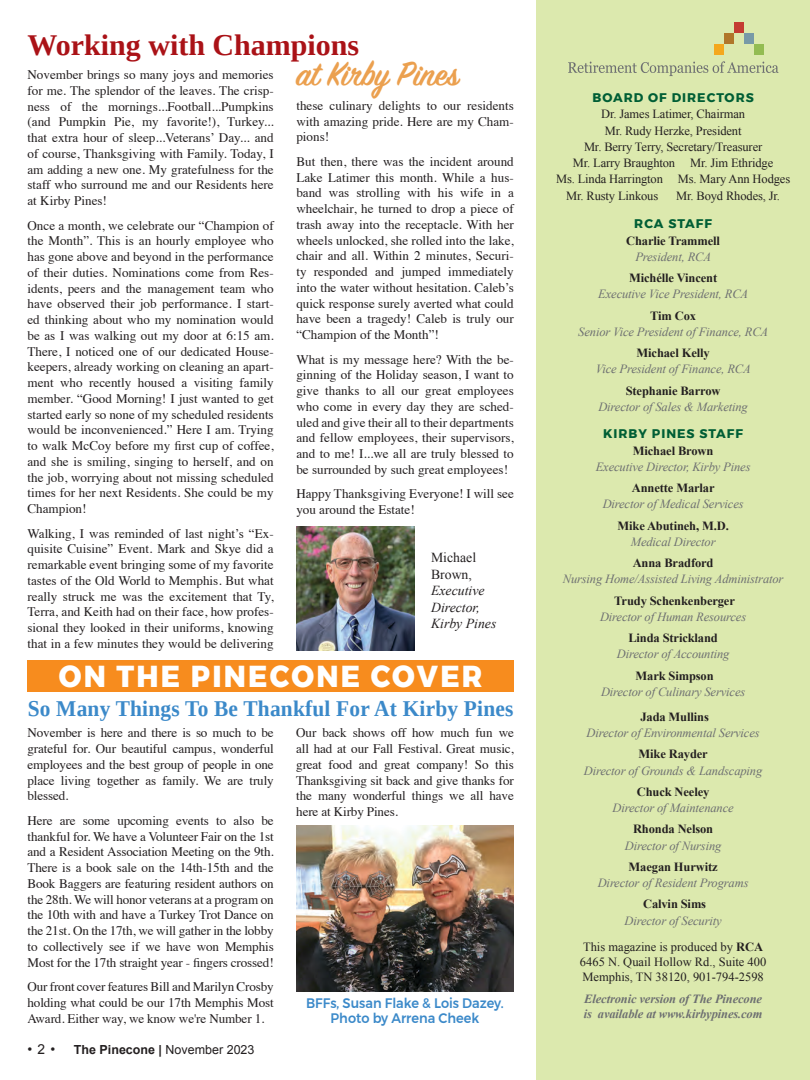
<style>
.page{position:relative;width:810px;height:1080px;background:#fff}
.page>*{position:absolute;margin:0;border:0;box-sizing:border-box;transform-origin:0 0}
.t1{font:600 37.5px "Sign Painter House Script";color:#eba04f}
.t2{font:800 30.25px "Montserrat";letter-spacing:.08em;color:#fff;scale:.94 1}
.t3{font:700 30px "Liberation Serif";color:#aa1217}
.t4{font:700 22.5px "Liberation Serif";letter-spacing:.01em;color:#3b89c9;scale:.95 1}
.t5{font:500 13.75px "Montserrat";color:#3b89c9;scale:.94 1}
.t6{font:italic 13.75px "Times New Roman";color:#231f20}
.t7{font:13.75px "Times New Roman";color:#231f20}
.t8{font:13.75px "Arial";color:#231f20}
.t9{font:13.12px/15.8px "Times";color:#231f20;text-align:justify}
.t10{font:italic 12.5px/16.2px "Times New Roman";letter-spacing:-.01em;color:#6d6f71;text-align:center}
.t11{font:12.5px "Times New Roman";letter-spacing:-.01em;color:#231f20}
.t12{font:italic 700 12.5px "Times New Roman";letter-spacing:-.01em;color:#6d6f71}
.t13{font:700 12.5px/16.2px "Times New Roman";letter-spacing:-.01em;color:#231f20;text-align:center}
.t14{font:700 12.5px "Montserrat";letter-spacing:.08em;color:#005e35}
.t15{font:12.5px "Arial";color:#231f20}
.s1{font-weight:700}
.s2{font-weight:700;font-style:italic}
.s3{font-weight:400;font-style:italic;color:#6d6f71}
.s4{font-weight:700;font-style:normal;color:#231f20}
</style>
<div class="page">
<div style="left:536px;top:0;width:274px;height:1080px;background:#dce9ae"></div>
<div style="left:28px;top:660px;width:486px;height:32px;background:#f78c1e"></div>
<img style="left:296px;top:526px;width:118px;height:124px">
<svg style="left:568px;top:61px;width:211px;height:15px"></svg>
<div style="left:714px;top:44px;width:10px;height:11px;background:#f4a81d"></div>
<div style="left:754px;top:44px;width:10px;height:11px;background:#93bc52"></div>
<div style="left:724px;top:33px;width:10px;height:11px;background:#b0762a"></div>
<div style="left:744px;top:33px;width:10px;height:11px;background:#789aa7"></div>
<div style="left:734px;top:23px;width:10px;height:10px;background:#c43c32"></div>
<img style="left:296px;top:825px;width:218px;height:166px">
<p class="t3" style="left:28px;top:25px;width:333px">Working with Champions</p>
<p class="t1" style="left:296px;top:51px;width:164px">at Kirby Pines</p>
<p class="t9" style="left:28px;top:66px;width:248px">November brings so many joys and memories for me. The splendor of the leaves. The crisp&shy;ness of the mornings...Football...Pumpkins (and Pumpkin Pie, my favorite!), Turkey... that extra hour of sleep...Veterans’ Day... and of course, Thanksgiving with Family. Today, I am adding a new one. My gratefulness for the staff who surround me and our Residents here at Kirby Pines!</p>
<p class="t9" style="left:28px;top:216px;width:248px">Once a month, we celebrate our “Champion of the Month”. This is an hourly employee who has gone above and beyond in the performance of their duties. Nominations come from Res&shy;idents, peers and the management team who have observed their job performance. I start&shy;ed thinking about who my nomination would be as I was walking out my door at 6:15 am.<br>There, I noticed one of our dedicated House&shy;keepers, already working on cleaning an apart&shy;ment who recently housed a visiting family member. “Good Morning! I just wanted to get started early so none of my scheduled residents would be inconvenienced.” Here I am. Trying to walk McCoy before my first cup of coffee, and she is smiling, singing to herself, and on the job, worrying about not missing scheduled times for her next Residents. She could be my Champion!</p>
<p class="t9" style="left:28px;top:524px;width:248px">Walking, I was reminded of last night’s “Ex&shy;quisite Cuisine” Event. Mark and Skye did a remarkable event bringing some of my favorite tastes of the Old World to Memphis. But what really struck me was the excitement that Ty, Terra, and Keith had on their face, how profes&shy;sional they looked in their uniforms, knowing that in a few minutes they would be delivering</p>
<p class="t9" style="left:296px;top:96px;width:219px">these culinary delights to our residents with amazing pride. Here are my Cham&shy;pions!</p>
<p class="t9" style="left:296px;top:152px;width:219px">But then, there was the incident around Lake Latimer this month. While a hus&shy;band was strolling with his wife in a wheelchair, he turned to drop a piece of trash away into the receptacle. With her wheels unlocked, she rolled into the lake, chair and all. Within 2 minutes, Securi&shy;ty responded and jumped immediately into the water without hesitation. Caleb’s quick response surely averted what could have been a tragedy! Caleb is truly our “Champion of the Month”!</p>
<p class="t9" style="left:296px;top:350px;width:219px">What is my message here? With the be&shy;ginning of the Holiday season, I want to give thanks to all our great employees who come in every day they are sched&shy;uled and give their all to their departments and fellow employees, their supervisors, and to me! I...we all are truly blessed to be surrounded by such great employees!</p>
<p class="t9" style="left:296px;top:485px;width:219px">Happy Thanksgiving Everyone! I will see you around the Estate!</p>
<p class="t7" style="left:431px;top:548px;width:47px">Michael</p>
<p class="t7" style="left:431px;top:565px;width:42px">Brown,</p>
<p class="t6" style="left:431px;top:581px;width:55px">Executive</p>
<p class="t6" style="left:431px;top:598px;width:50px">Director,</p>
<p class="t6" style="left:431px;top:614px;width:67px">Kirby Pines</p>
<p class="t2" style="left:59px;top:652px;width:452px">ON THE PINECONE COVER</p>
<p class="t4" style="left:28px;top:693px;width:513px">So Many Things To Be Thankful For At Kirby Pines</p>
<p class="t9" style="left:28px;top:724px;width:248px">November is here and there is so much to be grateful for. Our beautiful campus, wonderful employees and the best group of people in one place living together as family. We are truly blessed.</p>
<p class="t9" style="left:28px;top:811px;width:248px">Here are some upcoming events to also be thankful for. We have a Volunteer Fair on the 1st and a Resident Association Meeting on the 9th.<br>There is a book sale on the 14th-15th and the Book Baggers are featuring resident authors on the 28th. We will honor veterans at a program on the 10th with and have a Turkey Trot Dance on the 21st. On the 17th, we will gather in the lobby to collectively see if we have won Memphis Most for the 17th straight year - fingers crossed!</p>
<p class="t9" style="left:28px;top:978px;width:248px">Our front cover features Bill and Marilyn Crosby</p>
<p class="t9" style="left:28px;top:993px;width:248px">holding what could be our 17th Memphis Most<br>Award. Either way, we know we're Number 1.</p>
<p class="t8" style="left:28px;top:1040px;width:29px">• 2 •</p>
<p class="t15" style="left:74px;top:1041px;width:182px"><span class="s1">The Pinecone</span> <span class="s2">|</span> November 2023</p>
<p class="t9" style="left:296px;top:724px;width:219px">Our back shows off how much fun we all had at our Fall Festival. Great music, great food and great company! So this Thanksgiving sit back and give thanks for the many wonderful things we all have here at Kirby Pines.</p>
<p class="t5" style="left:306px;top:992px;width:212px">BFFs, Susan Flake &amp; Lois Dazey.</p>
<p class="t5" style="left:331px;top:1007px;width:160px">Photo by Arrena Cheek</p>
<p class="t14" style="left:592px;top:88px;width:163px">BOARD OF DIRECTORS</p>
<p class="t11" style="left:601px;top:106px;width:145px">Dr. James Latimer, Chairman</p>
<p class="t11" style="left:605px;top:122px;width:138px">Mr. Rudy Herzke, President</p>
<p class="t11" style="left:584px;top:138px;width:180px">Mr. Berry Terry, Secretary/Treasurer</p>
<p class="t11" style="left:573px;top:155px;width:202px">Mr. Larry Braughton Mr. Jim Ethridge</p>
<p class="t11" style="left:556px;top:171px;width:236px">Ms. Linda Harrington Ms. Mary Ann Hodges</p>
<p class="t11" style="left:566px;top:187px;width:94px">Mr. Rusty Linkous</p>
<p class="t11" style="left:676px;top:187px;width:105px">Mr. Boyd Rhodes, Jr.</p>
<p class="t14" style="left:634px;top:214px;width:79px">RCA STAFF</p>
<p class="t13" style="left:626px;top:232px;width:95px">Charlie Trammell<br><span class="s3">President, RCA</span></p>
<p class="t10" style="left:598px;top:270px;width:151px"><span class="s4">Michélle Vincent<br></span>Executive Vice President, RCA</p>
<p class="t10" style="left:578px;top:307px;width:191px"><span class="s4">Tim Cox<br></span>Senior Vice President of Finance, RCA</p>
<p class="t10" style="left:596px;top:345px;width:157px"><span class="s4">Michael Kelly<br></span>Vice President of Finance, RCA</p>
<p class="t10" style="left:598px;top:382px;width:151px"><span class="s4">Stephanie Barrow<br></span>Director of Sales &amp; Marketing</p>
<p class="t14" style="left:603px;top:424px;width:141px">KIRBY PINES STAFF</p>
<p class="t10" style="left:596px;top:442px;width:156px"><span class="s4">Michael Brown<br></span>Executive Director, Kirby Pines</p>
<p class="t10" style="left:603px;top:480px;width:142px"><span class="s4">Annette Marlar<br></span>Director of Medical Services</p>
<p class="t13" style="left:618px;top:517px;width:113px">Mike Abutineh, M.D.<br><span class="s3">Medical Director</span></p>
<p class="t10" style="left:563px;top:555px;width:222px"><span class="s4">Anna Bradford<br></span>Nursing Home/Assisted Living Administrator</p>
<p class="t10" style="left:600px;top:592px;width:148px"><span class="s4">Trudy Schenkenberger<br></span>Director of Human Resources</p>
<p class="t10" style="left:617px;top:630px;width:114px"><span class="s4">Linda Strickland<br></span>Director of Accounting</p>
<p class="t10" style="left:601px;top:667px;width:146px"><span class="s4">Mark Simpson<br></span>Director of Culinary Services</p>
<p class="t10" style="left:587px;top:708px;width:175px"><span class="s4">Jada Mullins<br></span>Director of Environmental Services</p>
<p class="t10" style="left:584px;top:746px;width:180px"><span class="s4">Mike Rayder<br></span>Director of Grounds &amp; Landscaping</p>
<p class="t10" style="left:613px;top:783px;width:123px"><span class="s4">Chuck Neeley<br></span>Director of Maintenance</p>
<p class="t10" style="left:625px;top:821px;width:98px"><span class="s4">Rhonda Nelson<br></span>Director of Nursing</p>
<p class="t10" style="left:598px;top:858px;width:152px"><span class="s4">Maegan Hurwitz<br></span>Director of Resident Programs</p>
<p class="t10" style="left:625px;top:896px;width:99px"><span class="s4">Calvin Sims<br></span>Director of Security</p>
<p class="t11" style="left:583px;top:938px;width:182px">This magazine is produced by <span class="s1">RCA</span></p>
<p class="t11" style="left:580px;top:953px;width:188px">6465 N. Quail Hollow Rd., Suite 400</p>
<p class="t11" style="left:582px;top:968px;width:183px">Memphis, TN 38120, 901-794-2598</p>
<p class="t12" style="left:584px;top:991px;width:179px">Electronic version of The Pinecone</p>
<p class="t12" style="left:584px;top:1006px;width:180px">is available at www.kirbypines.com</p>
</div>
